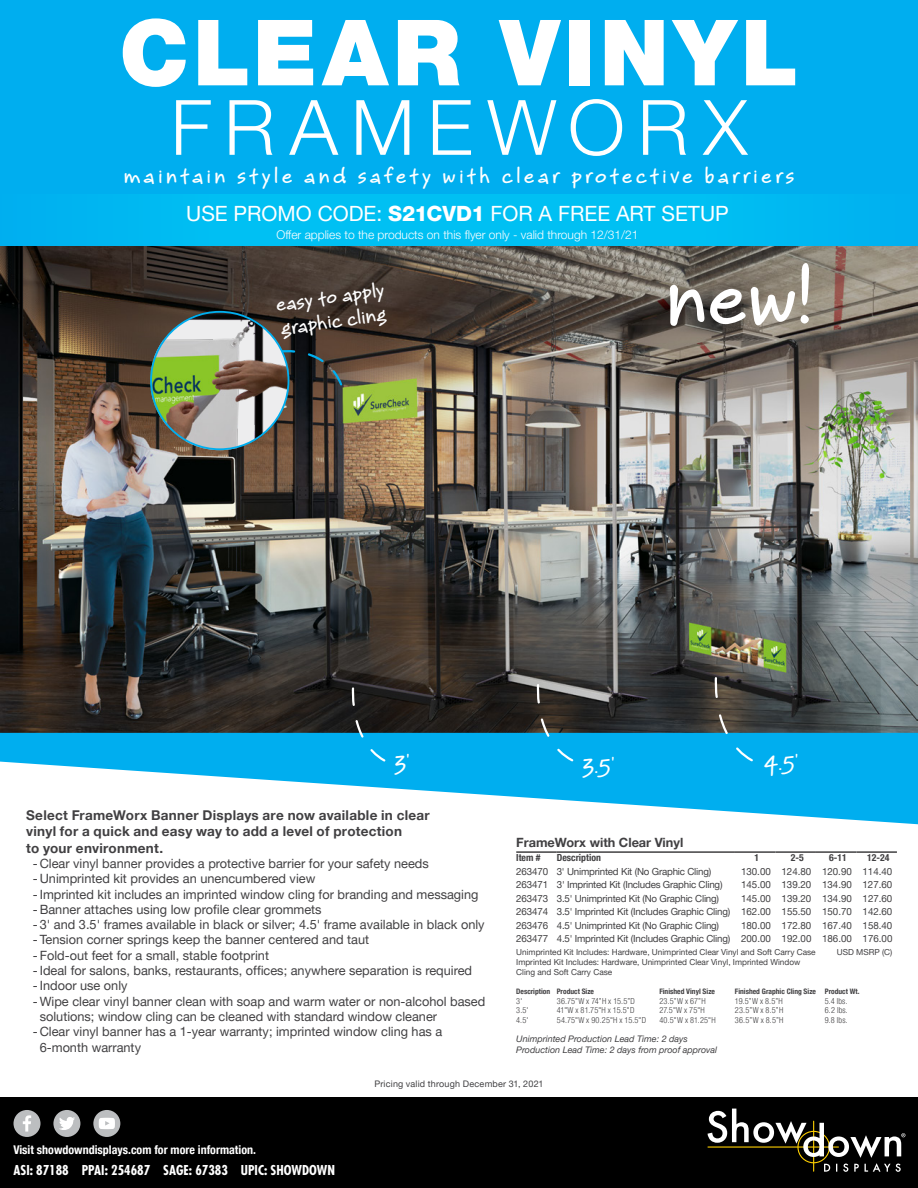
<style>
.page{position:relative;width:918px;height:1188px;background:#fff}
.page>*{position:absolute;margin:0;border:0;box-sizing:border-box;transform-origin:0 0}
.t1{font:900 91.5px "Helvetica Neue LT Pro";letter-spacing:.05em;color:#fff}
.t2{font:700 90px "Bruno JB";color:#fff}
.t3{font:300 76.5px "Helvetica Neue LT Pro";letter-spacing:.17em;color:#fff}
.t4{font:700 24px "Bruno JB";letter-spacing:.13em;color:#fff}
.t5{font:700 22.5px/24px "Bruno JB";color:#fff}
.t6{font:21px "Helvetica Neue LT Pro";color:#fff}
.t7{font:700 13.5px/16.2px "Helvetica Neue LT Pro";letter-spacing:.02em;color:#414042}
.t8{font:700 condensed 13.35px "Futura Std";color:#fff}
.t9{font:12.75px/15.3px "Helvetica Neue LT Pro";color:#414042}
.t10{font:700 12.75px "Helvetica Neue LT Pro";color:#414042}
.t11{font:300 12px "Helvetica Neue LT Pro";color:#fff}
.t12{font:700 condensed 12px "Helvetica Neue LT Pro";color:#fff}
.t13{font:9.75px/13.5px "Helvetica Neue LT Pro";letter-spacing:-.02em;color:#414042;text-align:justify}
.t14{font:9.75px "Helvetica Neue LT Pro";color:#414042}
.t15{font:700 condensed 9.75px "Helvetica Neue LT Pro";color:#414042}
.t16{font:italic 9px/10.8px "Helvetica Neue LT Pro";color:#414042}
.t17{font:9px "Helvetica Neue LT Pro";letter-spacing:.025em;color:#414042}
.t18{font:8.25px/9.9px "Helvetica Neue LT Pro";color:#414042}
.t19{font:300 condensed 8.25px "Helvetica Neue LT Pro";letter-spacing:.015em;color:#414042}
.t20{font:700 condensed 7.5px "Helvetica Neue LT Pro";color:#414042}
.s1{font-weight:800}
</style>
<div class="page">
<div style="left:0;top:0;width:918px;height:210px;background:#00aeef"></div>
<svg style="left:0;top:194px;width:918px;height:53px;background:#01b9ee"></svg>
<img style="left:0;top:247px;width:918px;height:486px">
<svg style="left:0;top:733px;width:918px;height:91px;fill:#00aeef"></svg>
<svg style="left:350px;top:686px;width:37px;height:78px;background:#1b5c74"></svg>
<svg style="left:534px;top:683px;width:41px;height:80px;background:#346e82"></svg>
<svg style="left:712px;top:676px;width:43px;height:87px;background:#366c7d"></svg>
<svg style="left:289px;top:349px;width:55px;height:38px;background:#2f2f2d"></svg>
<img style="left:151px;top:311px;width:138px;height:139px">
<div style="left:0;top:1098px;width:918px;height:90px;background:#000"></div>
<div style="left:14px;top:1110px;width:26px;height:27px;background:#bcbec0;border-radius:50%"></div>
<svg style="left:23px;top:1115px;width:8px;height:17px"></svg>
<div style="left:53px;top:1110px;width:27px;height:27px;background:#bcbec0;border-radius:50%"></div>
<svg style="left:59px;top:1117px;width:16px;height:13px"></svg>
<div style="left:93px;top:1110px;width:27px;height:27px;background:#bcbec0;border-radius:50%"></div>
<svg style="left:99px;top:1118px;width:16px;height:11px"></svg>
<svg style="left:691px;top:1097px;width:227px;height:75px"></svg>
<hr style="left:516px;top:851px;width:41px;height:2px;background:#414042">
<hr style="left:557px;top:851px;width:178px;height:2px;background:#414042">
<hr style="left:735px;top:851px;width:40px;height:2px;background:#414042">
<hr style="left:775px;top:851px;width:41px;height:2px;background:#414042">
<hr style="left:816px;top:851px;width:40px;height:2px;background:#414042">
<hr style="left:856px;top:851px;width:41px;height:2px;background:#414042">
<h1 class="t1" style="left:119px;top:-2px;width:681px">CLEAR VINYL</h1>
<h3 class="t3" style="left:171px;top:81px;width:578px">FRAMEWORX</h3>
<h3 class="t4" style="left:124px;top:160px;width:672px">maintain style and safety with clear protective barriers</h3>
<h3 class="t6" style="left:186px;top:201px;width:544px">USE PROMO CODE: <span class="s1">S21CVD1</span> FOR A FREE ART SETUP</h3>
<p class="t11" style="left:276px;top:227px;width:364px">Offer applies to the products on this flyer only - valid through 12/31/21</p>
<h3 class="t5" style="left:274px;top:292px;width:111px;rotate:-8deg">easy to apply graphic cling</h3>
<h2 class="t2" style="left:666px;top:236px;width:151px">new!</h2>
<h3 class="t4" style="left:394px;top:746px;width:16px">3'</h3>
<h3 class="t4" style="left:583px;top:749px;width:33px">3.5'</h3>
<h3 class="t4" style="left:764px;top:746px;width:36px">4.5'</h3>
<p class="t7" style="left:26px;top:807px;width:405px">Select FrameWorx Banner Displays are now available in clear vinyl for a quick and easy way to add a level of protection<br>to your environment.</p>
<p class="t9" style="left:33px;top:855px;width:447px">-Clear vinyl banner provides a protective barrier for your safety needs -Unimprinted kit provides an unencumbered view<br>-Imprinted kit includes an imprinted window cling for branding and messaging -Banner attaches using low profile clear grommets</p>
<p class="t9" style="left:33px;top:917px;width:453px">- 3' and 3.5' frames available in black or silver; 4.5' frame available in black only</p>
<p class="t9" style="left:33px;top:932px;width:338px">-Tension corner springs keep the banner centered and taut</p>
<p class="t9" style="left:33px;top:947px;width:238px">-Fold-out feet for a small, stable footprint</p>
<p class="t9" style="left:33px;top:963px;width:441px">-Ideal for salons, banks, restaurants, offices; anywhere separation is required</p>
<p class="t9" style="left:33px;top:978px;width:96px">-Indoor use only</p>
<p class="t9" style="left:33px;top:993px;width:454px">-Wipe clear vinyl banner clean with soap and warm water or non-alcohol based</p>
<p class="t9" style="left:40px;top:1008px;width:399px">solutions; window cling can be cleaned with standard window cleaner</p>
<p class="t9" style="left:33px;top:1024px;width:411px">-Clear vinyl banner has a 1-year warranty; imprinted window cling has a</p>
<p class="t9" style="left:40px;top:1039px;width:103px">6-month warranty</p>
<p class="t10" style="left:516px;top:834px;width:169px">FrameWorx with Clear Vinyl</p>
<p class="t15" style="left:516px;top:852px;width:26px">Item #</p>
<p class="t15" style="left:557px;top:852px;width:46px">Description</p>
<p class="t15" style="left:755px;top:852px;width:6px">1</p>
<p class="t15" style="left:791px;top:852px;width:14px">2-5</p>
<p class="t15" style="left:829px;top:852px;width:19px">6-11</p>
<p class="t15" style="left:867px;top:852px;width:24px">12-24</p>
<p class="t13" style="left:516px;top:864px;width:197px">263470 3' Unimprinted Kit (No Graphic Cling)</p>
<p class="t14" style="left:741px;top:865px;width:153px">130.00 124.80 120.90 114.40</p>
<p class="t13" style="left:516px;top:878px;width:208px">263471 3' Imprinted Kit (Includes Graphic Cling)</p>
<p class="t14" style="left:741px;top:879px;width:153px">145.00 139.20 134.90 127.60</p>
<p class="t13" style="left:516px;top:891px;width:204px">263473 3.5' Unimprinted Kit (No Graphic Cling)</p>
<p class="t13" style="left:516px;top:891px;width:378px;text-indent:225px">145.00 139.20 134.90 127.60<br>263474 3.5' Imprinted Kit (Includes Graphic Cling) 162.00 155.50 150.70 142.60<br>263476 4.5' Unimprinted Kit (No Graphic Cling)</p>
<p class="t13" style="left:516px;top:918px;width:378px;text-align:right">180.00 172.80 167.40 158.40<br>263477 4.5' Imprinted Kit (Includes Graphic Cling) 200.00 192.00 186.00 176.00</p>
<p class="t18" style="left:516px;top:947px;width:301px">Unimprinted Kit Includes: Hardware, Unimprinted Clear Vinyl and Soft Carry Case<br>Imprinted Kit Includes: Hardware, Unimprinted Clear Vinyl, Imprinted Window<br>Cling and Soft Carry Case</p>
<p class="t18" style="left:837px;top:947px;width:57px">USD MSRP (C)</p>
<p class="t20" style="left:516px;top:987px;width:79px">Description Product Size</p>
<p class="t20" style="left:659px;top:987px;width:57px">Finished Vinyl Size</p>
<p class="t20" style="left:735px;top:987px;width:126px">Finished Graphic Cling Size Product Wt.</p>
<p class="t19" style="left:516px;top:996px;width:8px">3'</p>
<p class="t19" style="left:557px;top:996px;width:80px">36.75”W x 74”H x 15.5”D</p>
<p class="t19" style="left:659px;top:996px;width:48px">23.5”W x 67”H</p>
<p class="t19" style="left:735px;top:996px;width:49px">19.5”W x 8.5”H</p>
<p class="t19" style="left:825px;top:996px;width:24px">5.4 lbs.</p>
<p class="t19" style="left:516px;top:1006px;width:14px">3.5'</p>
<p class="t19" style="left:557px;top:1006px;width:79px">41"W x 81.75"H x 15.5"D</p>
<p class="t19" style="left:659px;top:1006px;width:47px">27.5"W x 75"H</p>
<p class="t19" style="left:735px;top:1006px;width:50px">23.5”W x 8.5”H</p>
<p class="t19" style="left:825px;top:1006px;width:25px">6.2 lbs.</p>
<p class="t19" style="left:516px;top:1015px;width:14px">4.5'</p>
<p class="t19" style="left:557px;top:1015px;width:91px">54.75"W x 90.25"H x 15.5"D</p>
<p class="t19" style="left:659px;top:1015px;width:58px">40.5"W x 81.25"H</p>
<p class="t19" style="left:735px;top:1015px;width:50px">36.5”W x 8.5”H</p>
<p class="t19" style="left:825px;top:1015px;width:24px">9.8 lbs.</p>
<p class="t16" style="left:516px;top:1033px;width:203px">Unimprinted Production Lead Time: 2 days<br>Production Lead Time: 2 days from proof approval</p>
<p class="t12" style="left:14px;top:1143px;width:244px">Visit showdowndisplays.com for more information.</p>
<p class="t8" style="left:14px;top:1161px;width:323px">ASI: 87188 PPAI: 254687 SAGE: 67383 UPIC: SHOWDOWN</p>
<p class="t17" style="left:374px;top:1078px;width:171px">Pricing valid through December 31, 2021</p>
</div>
